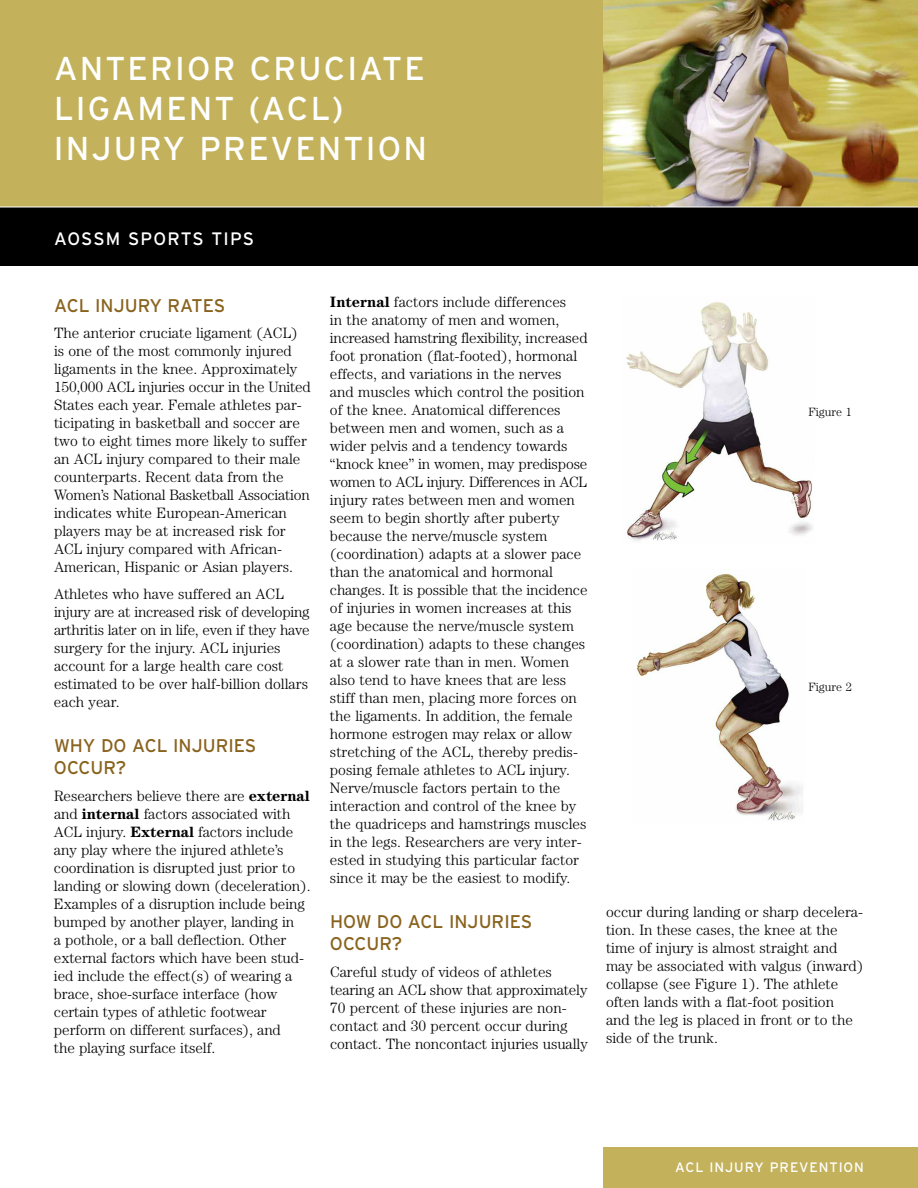
<style>
.page{position:relative;width:918px;height:1188px;background:#fff}
.page>*{position:absolute;margin:0;border:0;box-sizing:border-box;transform-origin:0 0}
.t1{font:33px/39.6px "Interstate";letter-spacing:.065em;color:#fff}
.t2{font:18.3px/22px "Interstate";color:#89631e}
.t3{font:18px "Interstate";letter-spacing:.06em;color:#fff}
.t4{font:300 15px/18px "Century";color:#000}
.t5{font:13.65px "Interstate";letter-spacing:.065em;color:#fff}
.t6{font:300 12px "Century";color:#000}
.s1{font-weight:700}
</style>
<div class="page">
<img style="left:626px;top:302px;width:187px;height:239px">
<img style="left:636px;top:572px;width:167px;height:249px">
<div style="left:0;top:0;width:603px;height:207px;background:#c3b25b"></div>
<img style="left:603px;top:0;width:315px;height:207px">
<div style="left:0;top:207px;width:918px;height:59px;background:#000"></div>
<div style="left:603px;top:1148px;width:315px;height:40px;background:#c3b25b"></div>
<hr style="left:0;top:207px;width:918px;height:1px;background:#fff">
<h1 class="t1" style="left:54px;top:49px;width:374px">ANTERIOR CRUCIATE<br>LIGAMENT (ACL)<br>INJURY PREVENTION</h1>
<p class="t3" style="left:54px;top:228px;width:202px">AOSSM SPORTS TIPS</p>
<p class="t2" style="left:54px;top:294px;width:173px">ACL INJURY RATES</p>
<p class="t4" style="left:54px;top:325px;width:258px">The anterior cruciate ligament (ACL) is one of the most commonly injured ligaments in the knee. Approximately 150,000 ACL injuries occur in the United States each year. Female athletes par&shy;ticipating in basketball and soccer are two to eight times more likely to suffer an ACL injury compared to their male counterparts. Recent data from the Women’s National Basketball Association indicates white European-American players may be at increased risk for ACL injury compared with African-American, Hispanic or Asian players.</p>
<p class="t4" style="left:54px;top:586px;width:257px">Athletes who have suffered an ACL injury are at increased risk of developing arthritis later on in life, even if they have surgery for the injury. ACL injuries account for a large health care cost estimated to be over half-billion dollars each year.</p>
<p class="t2" style="left:54px;top:735px;width:204px">WHY DO ACL INJURIES<br>OCCUR?</p>
<p class="t4" style="left:54px;top:788px;width:258px">Researchers believe there are <span class="s1">external </span>and <span class="s1">internal</span> factors associated with ACL injury. <span class="s1">External</span> factors include any play where the injured athlete’s coordination is disrupted just prior to landing or slowing down (deceleration).<br>Examples of a disruption include being bumped by another player, landing in<br>a pothole, or a ball deflection. Other external factors which have been stud&shy;ied include the effect(s) of wearing a brace, shoe-surface interface (how certain types of athletic footwear perform on different surfaces), and<br>the playing surface itself.</p>
<p class="t4" style="left:330px;top:294px;width:259px"><span class="s1">Internal</span> factors include differences<br>in the anatomy of men and women, increased hamstring flexibility, increased foot pronation (flat-footed), hormonal effects, and variations in the nerves and muscles which control the position of the knee. Anatomical differences between men and women, such as a wider pelvis and a tendency towards “knock knee” in women, may predispose women to ACL injury. Differences in ACL injury rates between men and women seem to begin shortly after puberty because the nerve/muscle system (coordination) adapts at a slower pace than the anatomical and hormonal changes. It is possible that the incidence of injuries in women increases at this age because the nerve/muscle system (coordination) adapts to these changes at a slower rate than in men. Women also tend to have knees that are less stiff than men, placing more forces on the ligaments. In addition, the female hormone estrogen may relax or allow stretching of the ACL, thereby predis&shy;posing female athletes to ACL injury.<br>Nerve/muscle factors pertain to the interaction and control of the knee by the quadriceps and hamstrings muscles in the legs. Researchers are very inter&shy;ested in studying this particular factor since it may be the easiest to modify.</p>
<p class="t2" style="left:330px;top:911px;width:204px">HOW DO ACL INJURIES<br>OCCUR?</p>
<p class="t4" style="left:330px;top:964px;width:259px">Careful study of videos of athletes tearing an ACL show that approximately 70 percent of these injuries are non&shy;contact and 30 percent occur during contact. The noncontact injuries usually</p>
<p class="t6" style="left:808px;top:408px;width:45px">Figure 1</p>
<p class="t6" style="left:808px;top:682px;width:45px">Figure 2</p>
<p class="t4" style="left:606px;top:905px;width:259px">occur during landing or sharp decelera&shy;tion. In these cases, the knee at the time of injury is almost straight and may be associated with valgus (inward) collapse (see Figure 1). The athlete often lands with a flat-foot position<br>and the leg is placed in front or to the side of the trunk.</p>
<p class="t5" style="left:675px;top:1159px;width:190px">ACL INJURY PREVENTION</p>
</div>
